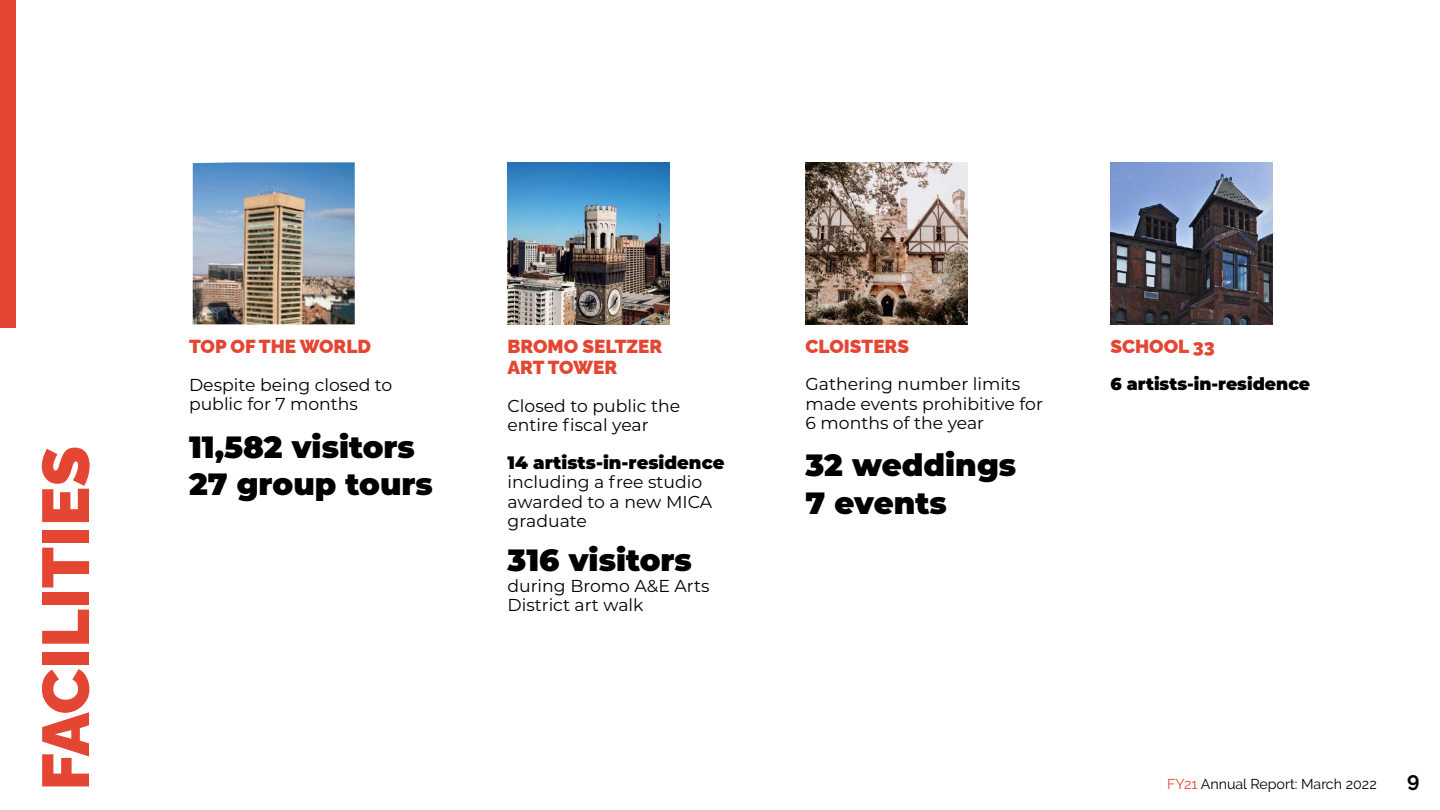
<style>
.page{position:relative;width:1440px;height:810px;background:#fff}
.page>*{position:absolute;margin:0;border:0;box-sizing:border-box;transform-origin:0 0}
.t1{font:100 66px "Raleway";color:#e44634}
.t2{font:900 30.75px "Montserrat";color:#000}
.t3{font:700 21px "Raleway";color:#000}
.t4{font:100 18.9px/21.8px "Raleway";color:#e44634}
.t5{font:900 18px "Montserrat";color:#000}
.t6{font:17.25px/19.5px "Montserrat";color:#000}
.t7{font:900 17.25px "Montserrat";color:#000}
.t8{font:14.25px "Raleway";color:#000}
.s1{color:#e44634}
</style>
<div class="page">
<div style="left:0;top:0;width:15px;height:327px;background:#e44634"></div>
<img style="left:193px;top:162px;width:162px;height:162px">
<img style="left:508px;top:162px;width:162px;height:162px">
<img style="left:806px;top:162px;width:162px;height:162px">
<img style="left:1110px;top:162px;width:162px;height:162px">
<p class="t1" style="left:13px;top:790px;width:346px;rotate:-90deg">FACILITIES</p>
<p class="t4" style="left:189px;top:334px;width:183px">TOP OF THE WORLD</p>
<p class="t6" style="left:189px;top:374px;width:205px">Despite being closed to</p>
<p class="t6" style="left:189px;top:394px;width:171px">public for 7 months</p>
<p class="t2" style="left:189px;top:424px;width:228px">11,582 visitors</p>
<p class="t2" style="left:189px;top:461px;width:245px">27 group tours</p>
<p class="t4" style="left:508px;top:333px;width:156px">BROMO SELTZER<br>ART TOWER</p>
<p class="t6" style="left:508px;top:395px;width:174px">Closed to public the</p>
<p class="t6" style="left:508px;top:415px;width:143px">entire fiscal year</p>
<p class="t5" style="left:508px;top:449px;width:218px">14 artists-in-residence</p>
<p class="t6" style="left:508px;top:472px;width:206px">including a free studio awarded to a new MICA</p>
<p class="t6" style="left:508px;top:511px;width:81px">graduate</p>
<p class="t2" style="left:508px;top:537px;width:186px">316 visitors</p>
<p class="t6" style="left:508px;top:575px;width:203px">during Bromo A&amp;E Arts<br>District art walk</p>
<p class="t4" style="left:806px;top:333px;width:105px">CLOISTERS</p>
<p class="t6" style="left:806px;top:374px;width:239px">Gathering number limits made events prohibitive for<br>6 months of the year</p>
<p class="t2" style="left:806px;top:442px;width:212px">32 weddings</p>
<p class="t2" style="left:806px;top:480px;width:143px">7 events</p>
<p class="t4" style="left:1110px;top:333px;width:106px">SCHOOL 33</p>
<p class="t7" style="left:1110px;top:371px;width:201px">6 artists-in-residence</p>
<p class="t8" style="left:1167px;top:776px;width:211px"><span class="s1">FY21</span> Annual Report: March 2022</p>
<p class="t3" style="left:1407px;top:768px;width:14px">9</p>
</div>
